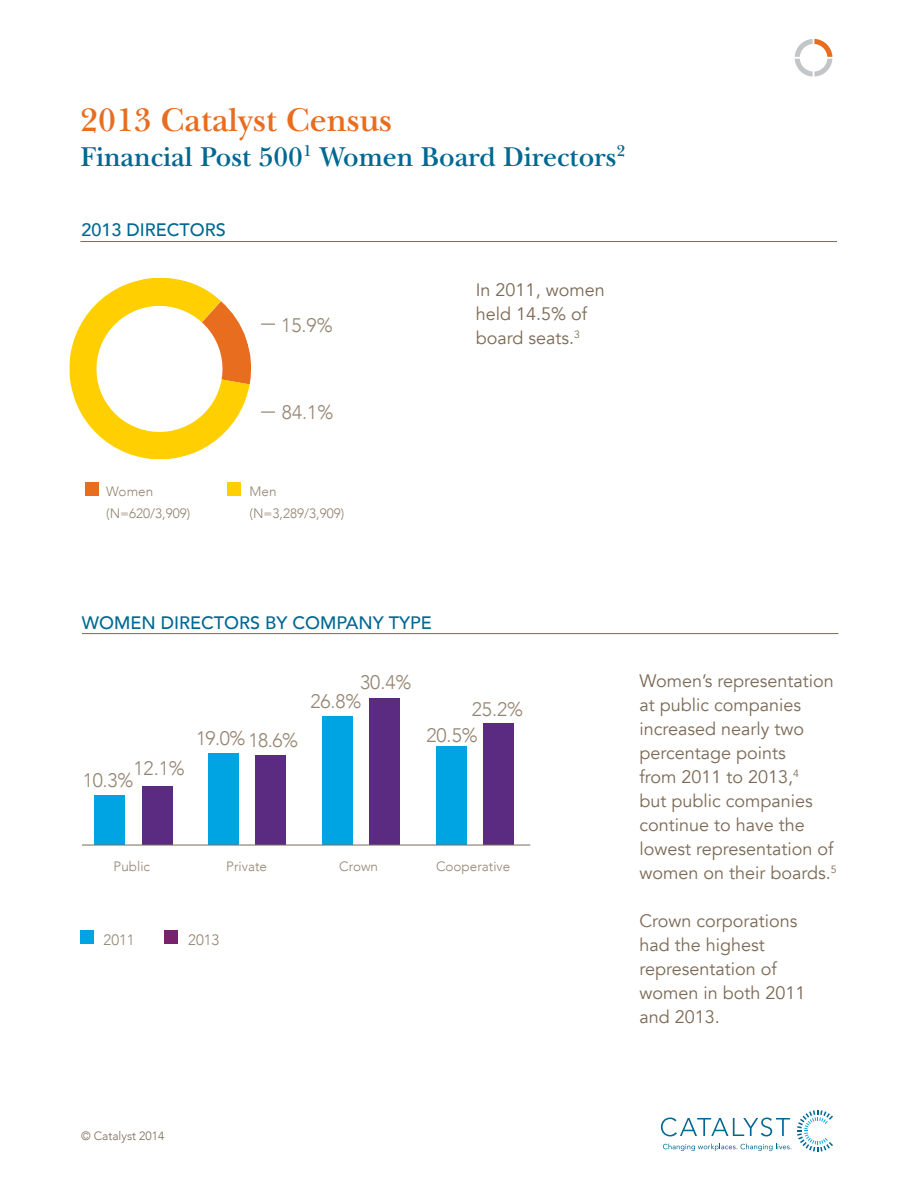
<style>
.page{position:relative;width:918px;height:1188px;background:#fff}
.page>*{position:absolute;margin:0;border:0;box-sizing:border-box;transform-origin:0 0}
.t1{font:600 34.5px "New Baskerville ITC Pro";color:#e86d1f}
.t2{font:600 28.5px "New Baskerville ITC Pro";color:#006892}
.t3{font:300 19.5px "Avenir";color:#948370}
.t4{font:18px/24px "Avenir";color:#7c6a55}
.t5{font:500 18px "Avenir";color:#006892}
.t6{font:300 15px "Avenir";color:#948370}
.t7{font:300 13.5px "Avenir";color:#948370}
.t8{font:300 12px "Avenir";color:#7c6a55}
</style>
<div class="page">
<div style="left:94px;top:795px;width:31px;height:49px;background:#00a4e3"></div>
<div style="left:142px;top:786px;width:31px;height:58px;background:#5b2b82"></div>
<div style="left:322px;top:716px;width:31px;height:128px;background:#00a4e3"></div>
<div style="left:369px;top:698px;width:31px;height:146px;background:#5b2b82"></div>
<div style="left:208px;top:754px;width:31px;height:91px;background:#00a4e3"></div>
<div style="left:255px;top:756px;width:31px;height:89px;background:#5b2b82"></div>
<div style="left:436px;top:746px;width:31px;height:99px;background:#00a4e3"></div>
<div style="left:483px;top:724px;width:31px;height:121px;background:#5b2b82"></div>
<svg style="left:261px;top:324px;width:14px;height:1px"></svg>
<svg style="left:261px;top:412px;width:14px;height:1px"></svg>
<hr style="left:80px;top:241px;width:757px;height:1px;background:#7c6a55">
<div style="left:227px;top:482px;width:13px;height:13px;background:#ffcf01"></div>
<div style="left:86px;top:482px;width:13px;height:13px;background:#e86d1f"></div>
<hr style="left:82px;top:633px;width:756px;height:1px;background:#7c6a55">
<div style="left:81px;top:930px;width:13px;height:14px;background:#00a4e3"></div>
<div style="left:165px;top:930px;width:13px;height:14px;background:#77226c"></div>
<hr style="left:82px;top:845px;width:448px;height:1px;background:#7c6a55">
<svg style="left:69px;top:278px;width:182px;height:181px"></svg>
<svg style="left:795px;top:39px;width:37px;height:38px"></svg>
<svg style="left:661px;top:1110px;width:172px;height:42px"></svg>
<h1 class="t1" style="left:80px;top:100px;width:313px">2013 Catalyst Census</h1>
<h2 class="t2" style="left:80px;top:140px;width:546px">Financial Post 500<sup>1</sup> Women Board Directors<sup>2</sup></h2>
<p class="t5" style="left:81px;top:214px;width:146px">2013 DIRECTORS</p>
<p class="t3" style="left:281px;top:314px;width:53px">15.9%</p>
<p class="t3" style="left:282px;top:401px;width:53px">84.1%</p>
<p class="t7" style="left:106px;top:483px;width:49px">Women</p>
<p class="t7" style="left:250px;top:483px;width:29px">Men</p>
<p class="t7" style="left:106px;top:505px;width:86px">(N=620/3,909)</p>
<p class="t7" style="left:250px;top:505px;width:96px">(N=3,289/3,909)</p>
<p class="t4" style="left:476px;top:278px;width:130px">In 2011, women held 14.5% of board seats.<sup>3</sup></p>
<p class="t5" style="left:82px;top:607px;width:351px">WOMEN DIRECTORS BY COMPANY TYPE</p>
<p class="t3" style="left:133px;top:757px;width:53px">12.1%</p>
<p class="t3" style="left:83px;top:768px;width:52px">10.3%</p>
<p class="t3" style="left:196px;top:727px;width:104px">19.0% 18.6%</p>
<p class="t3" style="left:360px;top:671px;width:53px">30.4%</p>
<p class="t3" style="left:311px;top:690px;width:52px">26.8%</p>
<p class="t3" style="left:472px;top:697px;width:53px">25.2%</p>
<p class="t3" style="left:426px;top:723px;width:53px">20.5%</p>
<p class="t7" style="left:114px;top:858px;width:38px">Public</p>
<p class="t7" style="left:226px;top:858px;width:42px">Private</p>
<p class="t7" style="left:339px;top:858px;width:40px">Crown</p>
<p class="t7" style="left:436px;top:858px;width:76px">Cooperative</p>
<p class="t6" style="left:104px;top:931px;width:33px">2011</p>
<p class="t6" style="left:188px;top:931px;width:33px">2013</p>
<p class="t4" style="left:640px;top:669px;width:199px">Women’s representation at public companies increased nearly two percentage points<br>from 2011 to 2013,<sup>4<br></sup>but public companies continue to have the lowest representation of women on their boards.<sup>5</sup></p>
<p class="t4" style="left:640px;top:909px;width:168px">Crown corporations had the highest representation of women in both 2011 and 2013.</p>
<p class="t8" style="left:81px;top:1129px;width:85px">© Catalyst 2014</p>
</div>
